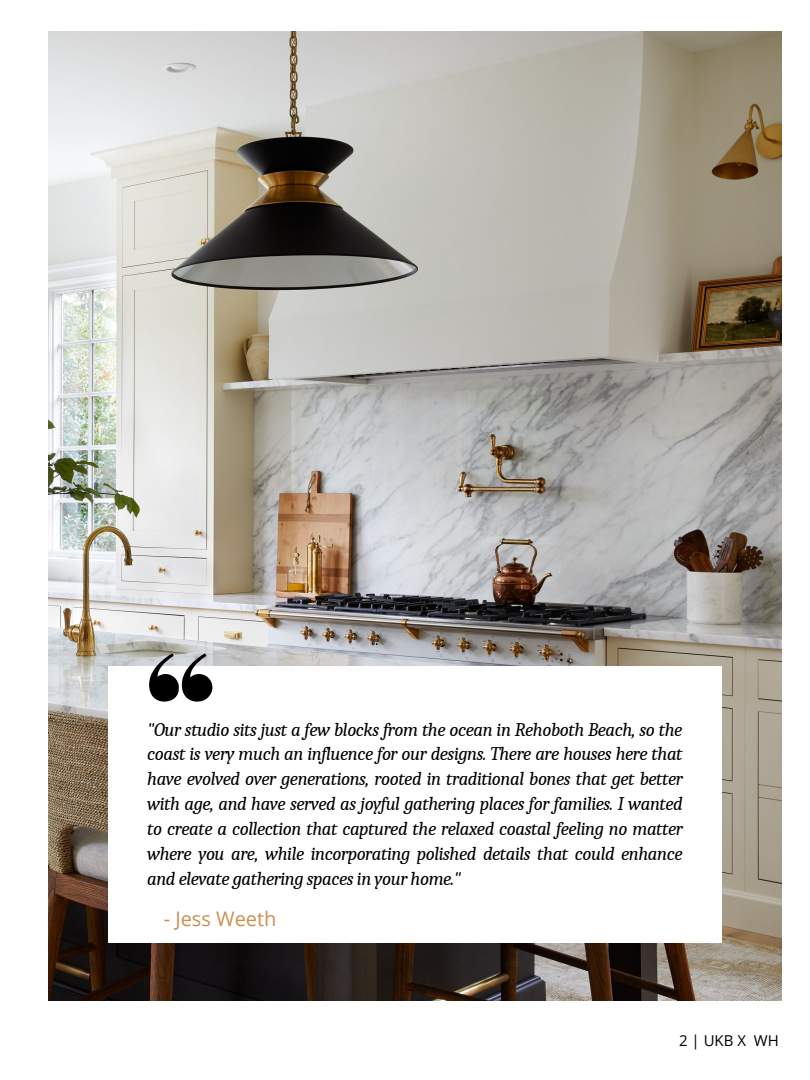
<style>
.page{position:relative;width:810px;height:1080px;background:#fff}
.page>*{position:absolute;margin:0;border:0;box-sizing:border-box;transform-origin:0 0}
.t1{font:20px "Open Sans";color:#cd8f4f}
.t2{font:italic 18.75px/24.9px "Caladea";letter-spacing:-.025em;color:#000;text-align:justify}
.t3{font:15px "Open Sans";color:#000}
</style>
<div class="page">
<img style="left:49px;top:32px;width:732px;height:968px">
<div style="left:108px;top:666px;width:614px;height:276px;background:#fff"></div>
<svg style="left:149px;top:653px;width:63px;height:49px"></svg>
<p class="t2" style="left:147px;top:717px;width:537px">"Our studio sits just a few blocks from the ocean in Rehoboth Beach, so the coast is very much an influence for our designs. There are houses here that have evolved over generations, rooted in traditional bones that get better with age, and have served as joyful gathering places for families. I wanted to create a collection that captured the relaxed coastal feeling no matter where you are, while incorporating polished details that could enhance and elevate gathering spaces in your home."</p>
<p class="t1" style="left:164px;top:904px;width:114px">- Jess Weeth</p>
<p class="t3" style="left:679px;top:1030px;width:101px">2 | UKB X WH</p>
</div>
